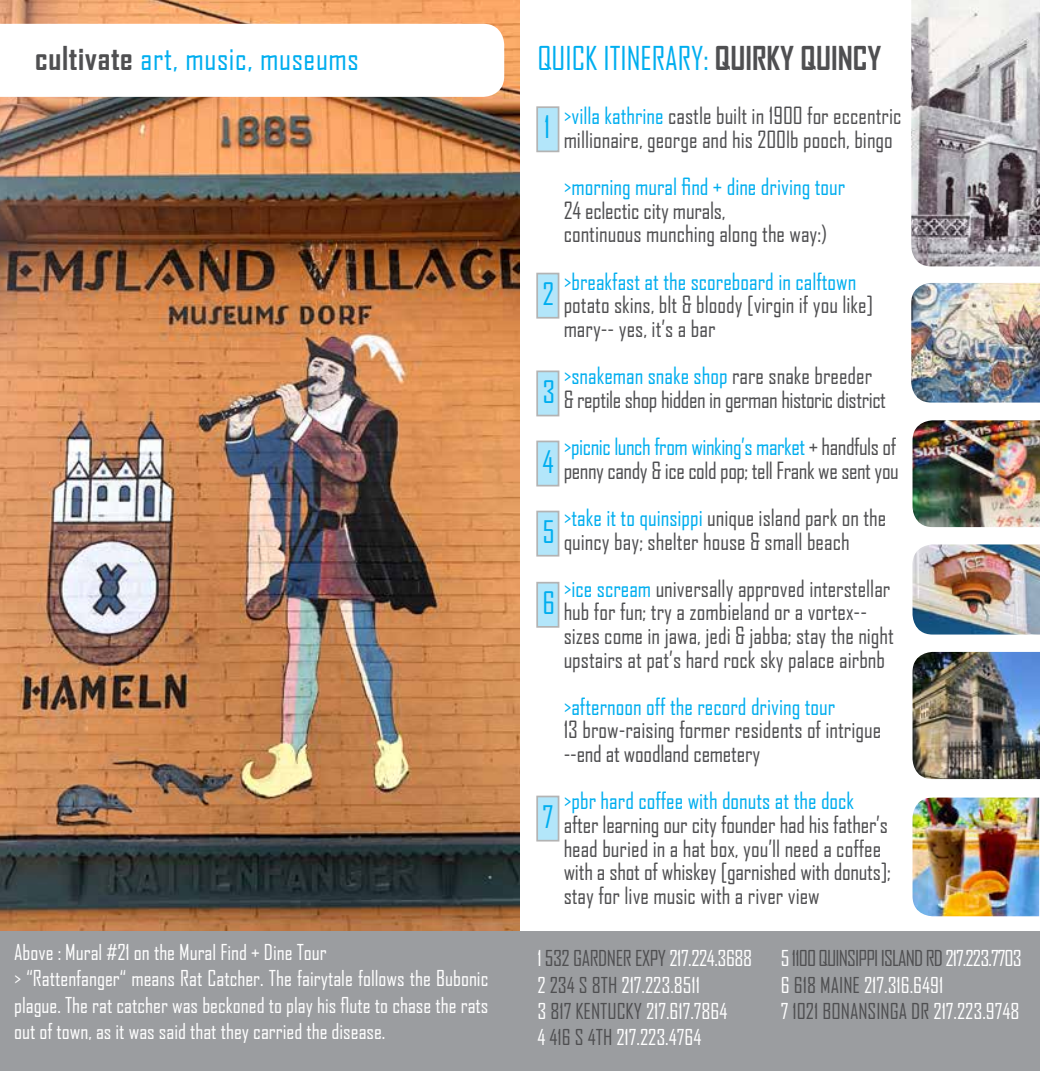
<style>
.page{position:relative;width:1040px;height:1071px;background:#fff}
.page>*{position:absolute;margin:0;border:0;box-sizing:border-box;transform-origin:0 0}
.t1{font:31.5px "Agency FB";letter-spacing:.01em;color:#00aeef}
.t2{font:29.75px "Agency FB";color:#00aeef}
.t3{font:22.75px/23.6px "Agency FB";color:#4f4f51}
.t4{font:22.75px/23.6px "Agency FB";letter-spacing:-.02em;color:#4f4f51}
.t5{font:22.75px "Agency FB";color:#00aeef}
.t6{font:21px/26.2px "Agency FB";color:#fff}
.t7{font:21px/26.2px "Agency FB";color:#4f4f51}
.s1{font-weight:700;color:#4f4f51}
.s2{color:#00aeef}
.s3{color:#4f4f51}
.s4{color:#fff}
</style>
<div class="page">
<img style="left:0;top:0;width:520px;height:931px">
<svg style="left:0;top:24px;width:504px;height:73px"></svg>
<div style="left:0;top:931px;width:520px;height:140px;background:#9b9da0"></div>
<div style="left:520px;top:931px;width:520px;height:140px;background:#9b9da0"></div>
<img style="left:912px;top:797px;width:128px;height:120px">
<img style="left:912px;top:420px;width:128px;height:108px">
<img style="left:912px;top:544px;width:128px;height:91px">
<img style="left:912px;top:651px;width:128px;height:129px">
<img style="left:911px;top:283px;width:129px;height:120px">
<svg style="left:911px;top:0;width:129px;height:267px;background:#afaaae"></svg>
<div style="left:537px;top:107px;width:21px;height:44px;background:#b3e6fa"></div>
<div style="left:537px;top:274px;width:21px;height:44px;background:#b3e6fa"></div>
<div style="left:537px;top:371px;width:21px;height:45px;background:#b3e6fa"></div>
<div style="left:537px;top:441px;width:21px;height:45px;background:#b3e6fa"></div>
<div style="left:537px;top:512px;width:21px;height:44px;background:#b3e6fa"></div>
<div style="left:537px;top:583px;width:21px;height:44px;background:#b3e6fa"></div>
<div style="left:537px;top:796px;width:21px;height:45px;background:#b3e6fa"></div>
<h1 class="t1" style="left:35px;top:39px;width:325px"><span class="s1">cultivate</span> art, music, museums</h1>
<h1 class="t1" style="left:537px;top:39px;width:345px">QUICK ITINERARY: <span class="s1">QUIRKY QUINCY</span></h1>
<p class="t3" style="left:563px;top:104px;width:339px"><span class="s2">&gt;villa kathrine</span> castle built in 1900 for eccentric millionaire, george and his 200lb pooch, bingo</p>
<p class="t5" style="left:563px;top:173px;width:283px">&gt;morning mural find + dine driving tour</p>
<p class="t3" style="left:563px;top:198px;width:265px">24 eclectic city murals,<br>continuous munching along the way:)</p>
<p class="t5" style="left:563px;top:267px;width:294px">&gt;breakfast at the scoreboard in calftown</p>
<p class="t3" style="left:563px;top:293px;width:311px">potato skins, blt &amp; bloody [virgin if you like] mary-- yes, it’s a bar</p>
<p class="t4" style="left:563px;top:363px;width:324px"><span class="s2">&gt;snakeman snake shop</span> rare snake breeder &amp; reptile shop hidden in german historic district</p>
<p class="t4" style="left:563px;top:434px;width:336px"><span class="s2">&gt;picnic lunch from winking’s market</span> + handfuls of penny candy &amp; ice cold pop; tell Frank we sent you</p>
<p class="t3" style="left:563px;top:505px;width:324px"><span class="s2">&gt;take it to quinsippi</span> unique island park on the quincy bay; shelter house &amp; small beach</p>
<p class="t3" style="left:563px;top:576px;width:332px"><span class="s2">&gt;ice scream</span> universally approved interstellar hub for fun; try a zombieland or a vortex-- sizes come in jawa, jedi &amp; jabba; stay the night upstairs at pat’s hard rock sky palace airbnb</p>
<p class="t5" style="left:563px;top:692px;width:273px">&gt;afternoon off the record driving tour</p>
<p class="t3" style="left:563px;top:718px;width:319px">13 brow-raising former residents of intrigue --end at woodland cemetery</p>
<p class="t5" style="left:563px;top:787px;width:292px">&gt;pbr hard coffee with donuts at the dock</p>
<p class="t3" style="left:563px;top:812px;width:329px">after learning our city founder had his father’s head buried in a hat box, you’ll need a coffee with a shot of whiskey [garnished with donuts]; stay for live music with a river view</p>
<h2 class="t2" style="left:544px;top:109px;width:8px">1</h2>
<h2 class="t2" style="left:542px;top:276px;width:13px">2</h2>
<h2 class="t2" style="left:542px;top:373px;width:14px">3</h2>
<h2 class="t2" style="left:542px;top:443px;width:13px">4</h2>
<h2 class="t2" style="left:542px;top:514px;width:14px">5</h2>
<h2 class="t2" style="left:542px;top:585px;width:14px">6</h2>
<h2 class="t2" style="left:542px;top:799px;width:12px">7</h2>
<p class="t6" style="left:14px;top:939px;width:476px">Above : Mural #21 on the Mural Find + Dine Tour<br>&gt; “Rattenfanger“ means Rat Catcher. The fairytale follows the Bubonic plague. The rat catcher was beckoned to play his flute to chase the rats out of town, as it was said that they carried the disease.</p>
<p class="t6" style="left:537px;top:945px;width:216px">1 <span class="s3">532 GARDNER EXPY</span> 217.224.3688<br>2 <span class="s3">234 S 8TH</span> 217.223.8511<br>3 <span class="s3">817 KENTUCKY</span> 217.617.7864<br>4 <span class="s3">416 S 4TH</span> 217.223.4764</p>
<p class="t7" style="left:780px;top:945px;width:242px"><span class="s4">5</span> 1100 QUINSIPPI ISLAND RD <span class="s4">217.223.7703<br>6</span> 618 MAINE <span class="s4">217.316.6491<br>7</span> 1021 BONANSINGA DR <span class="s4">217.223.9748</span></p>
</div>
